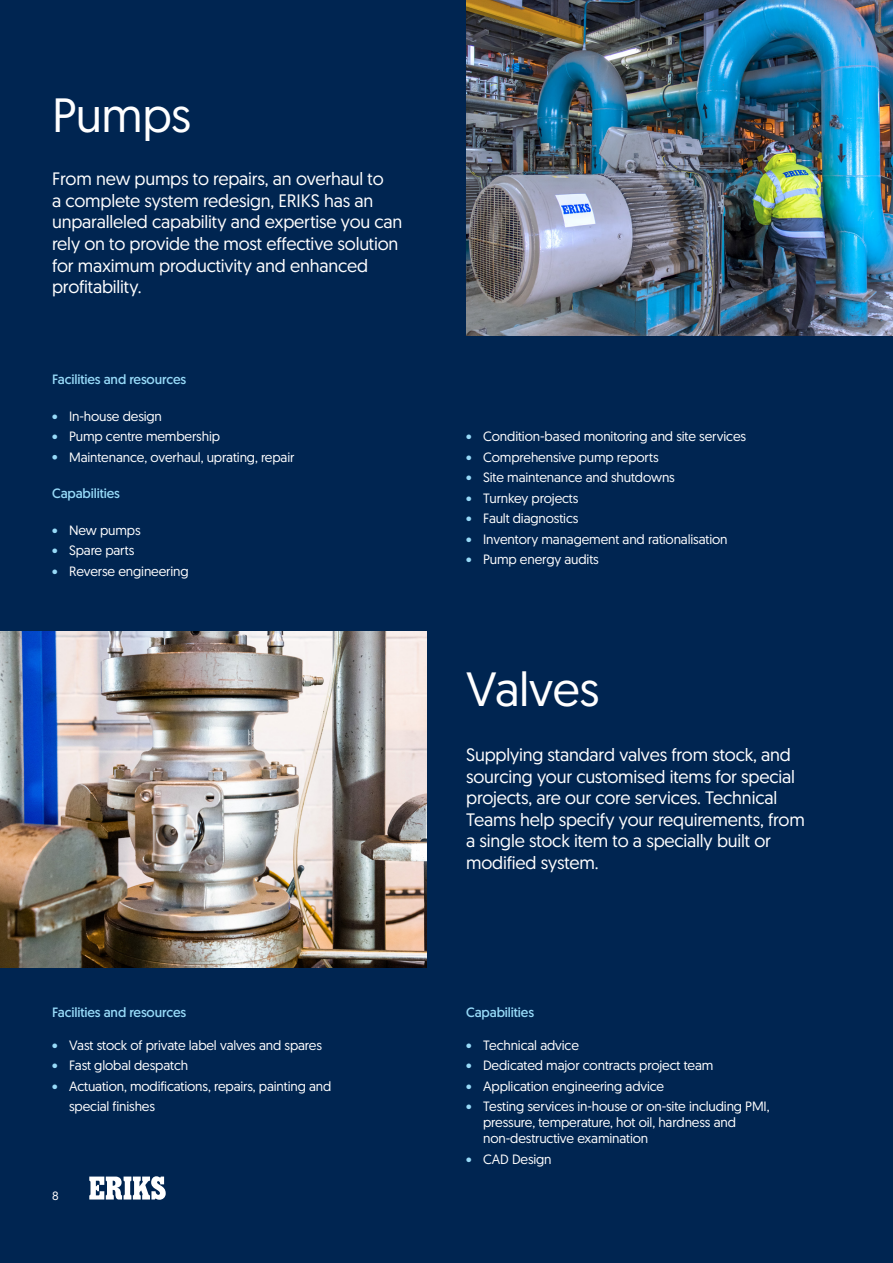
<style>
.page{position:relative;width:893px;height:1263px;background:#002551}
.page>*{position:absolute;margin:0;border:0;box-sizing:border-box;transform-origin:0 0}
.t1{font:48px "Geomanist Word";letter-spacing:-.01em;color:#fff}
.t2{font:18px/21.6px "Geomanist Word";letter-spacing:-.01em;color:#fff}
.t3{font:13.5px/16.2px "Geomanist Word";letter-spacing:-.01em;color:#fff}
.t4{font:13.5px "Geomanist Word";letter-spacing:-.01em;color:#97daf8}
.t5{font:12px "Geomanist Word";color:#fff}
.s1{color:#97daf8}
</style>
<div class="page">
<svg style="left:89px;top:1176px;width:77px;height:24px"></svg>
<img style="left:0;top:631px;width:427px;height:336px">
<img style="left:466px;top:0;width:427px;height:336px">
<p class="t1" style="left:52px;top:84px;width:141px">Pumps</p>
<p class="t2" style="left:52px;top:168px;width:352px">From new pumps to repairs, an overhaul to<br>a complete system redesign, ERIKS has an unparalleled capability and expertise you can rely on to provide the most effective solution for maximum productivity and enhanced profitability.</p>
<p class="t4" style="left:52px;top:371px;width:136px">Facilities and resources</p>
<p class="t3" style="left:52px;top:407px;width:111px"><span class="s1">•</span> In-house design</p>
<p class="t3" style="left:52px;top:428px;width:169px"><span class="s1">•</span> Pump centre membership</p>
<p class="t3" style="left:52px;top:448px;width:244px"><span class="s1">•</span> Maintenance, overhaul, uprating, repair</p>
<p class="t4" style="left:52px;top:485px;width:69px">Capabilities</p>
<p class="t3" style="left:52px;top:522px;width:90px"><span class="s1">•</span> New pumps</p>
<p class="t3" style="left:52px;top:542px;width:84px"><span class="s1">•</span> Spare parts</p>
<p class="t3" style="left:52px;top:563px;width:138px"><span class="s1">•</span> Reverse engineering</p>
<p class="t4" style="left:52px;top:1004px;width:136px">Facilities and resources</p>
<p class="t3" style="left:52px;top:1036px;width:271px"><span class="s1">•</span> Vast stock of private label valves and spares</p>
<p class="t3" style="left:52px;top:1057px;width:138px"><span class="s1">•</span> Fast global despatch</p>
<p class="t3" style="left:52px;top:1077px;width:281px"><span class="s1">•</span> Actuation, modifications, repairs, painting and</p>
<p class="t3" style="left:69px;top:1098px;width:87px">special finishes</p>
<p class="t5" style="left:52px;top:1188px;width:8px">8</p>
<p class="t3" style="left:466px;top:428px;width:281px"><span class="s1">•</span> Condition-based monitoring and site services</p>
<p class="t3" style="left:466px;top:448px;width:194px"><span class="s1">•</span> Comprehensive pump reports</p>
<p class="t3" style="left:466px;top:469px;width:210px"><span class="s1">•</span> Site maintenance and shutdowns</p>
<p class="t3" style="left:466px;top:489px;width:114px"><span class="s1">•</span> Turnkey projects</p>
<p class="t3" style="left:466px;top:510px;width:114px"><span class="s1">•</span> Fault diagnostics</p>
<p class="t3" style="left:466px;top:530px;width:263px"><span class="s1">•</span> Inventory management and rationalisation</p>
<p class="t3" style="left:466px;top:551px;width:134px"><span class="s1">•</span> Pump energy audits</p>
<p class="t1" style="left:466px;top:658px;width:135px">Valves</p>
<p class="t2" style="left:466px;top:743px;width:330px">Supplying standard valves from stock, and sourcing your customised items for special projects, are our core services. Technical</p>
<p class="t2" style="left:466px;top:808px;width:340px">Teams help specify your requirements, from</p>
<p class="t2" style="left:466px;top:830px;width:306px">a single stock item to a specially built or modified system.</p>
<p class="t4" style="left:466px;top:1004px;width:69px">Capabilities</p>
<p class="t3" style="left:466px;top:1036px;width:114px"><span class="s1">•</span> Technical advice</p>
<p class="t3" style="left:466px;top:1057px;width:249px"><span class="s1">•</span> Dedicated major contracts project team</p>
<p class="t3" style="left:466px;top:1077px;width:200px"><span class="s1">•</span> Application engineering advice</p>
<p class="t3" style="left:483px;top:1098px;width:288px;text-indent:-17px"><span class="s1">•</span> Testing services in-house or on-site including PMI, pressure, temperature, hot oil, hardness and non-destructive examination</p>
<p class="t3" style="left:466px;top:1150px;width:87px"><span class="s1">•</span> CAD Design</p>
</div>
